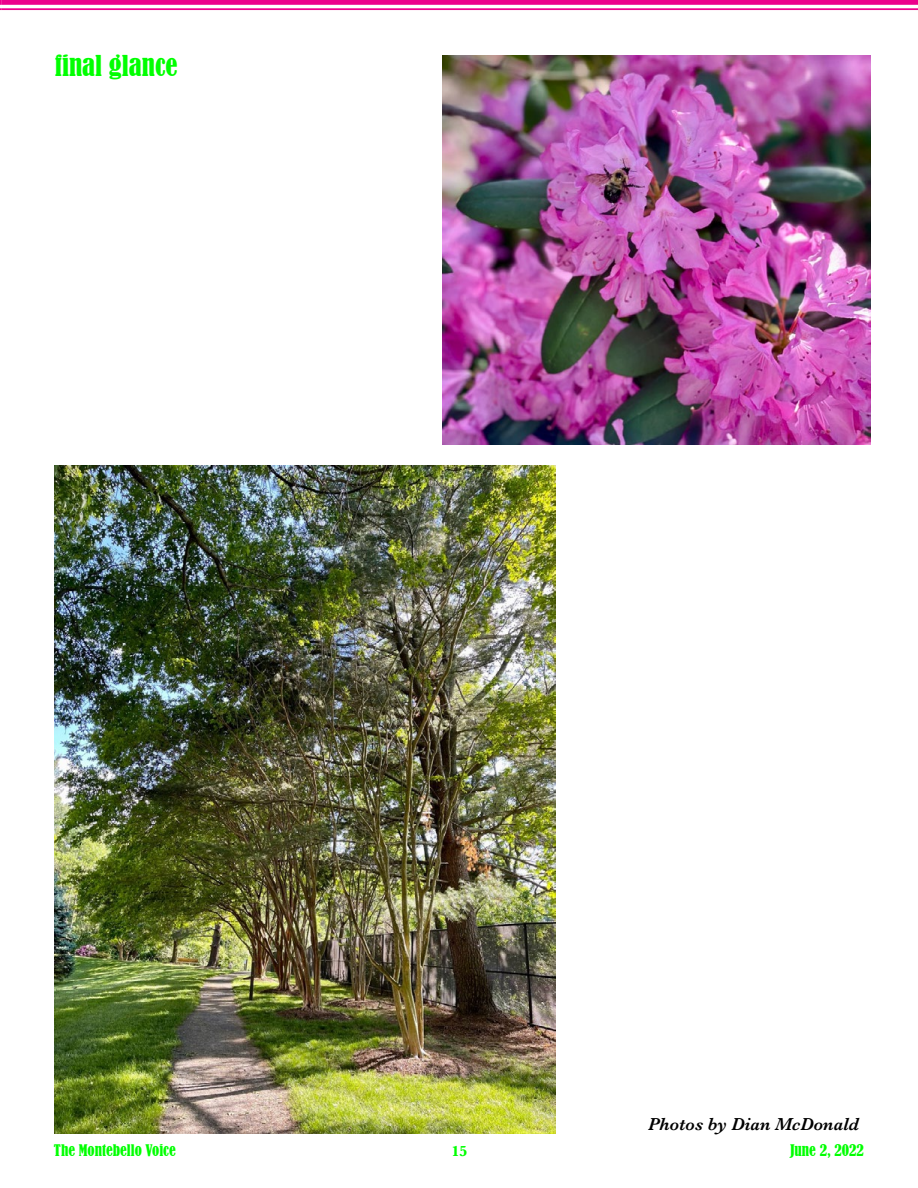
<style>
.page{position:relative;width:918px;height:1188px;background:#fff}
.page>*{position:absolute;margin:0;border:0;box-sizing:border-box;transform-origin:0 0}
.t1{font:condensed 27px "Bernard";color:#0f0}
.t2{font:italic 600 18px "Baskerville";color:#000}
.t3{font:condensed 15px "Bernard";color:#0f0}
.t4{font:700 15px "Baskerville";color:#0f0}
</style>
<div class="page">
<svg style="left:0;top:0;width:2px;height:10px"></svg>
<div style="left:2px;top:0;width:916px;height:5px;background:#ec008c"></div>
<hr style="left:2px;top:8px;width:916px;height:2px;background:#ec008c">
<img style="left:54px;top:466px;width:501px;height:668px">
<img style="left:442px;top:56px;width:428px;height:389px">
<h1 class="t1" style="left:55px;top:50px;width:124px">final glance</h1>
<p class="t2" style="left:648px;top:1112px;width:213px">Photos by Dian McDonald</p>
<p class="t3" style="left:54px;top:1141px;width:123px">The Montebello Voice</p>
<p class="t4" style="left:451px;top:1140px;width:18px">15</p>
<p class="t3" style="left:790px;top:1141px;width:75px">June 2, 2022</p>
</div>
